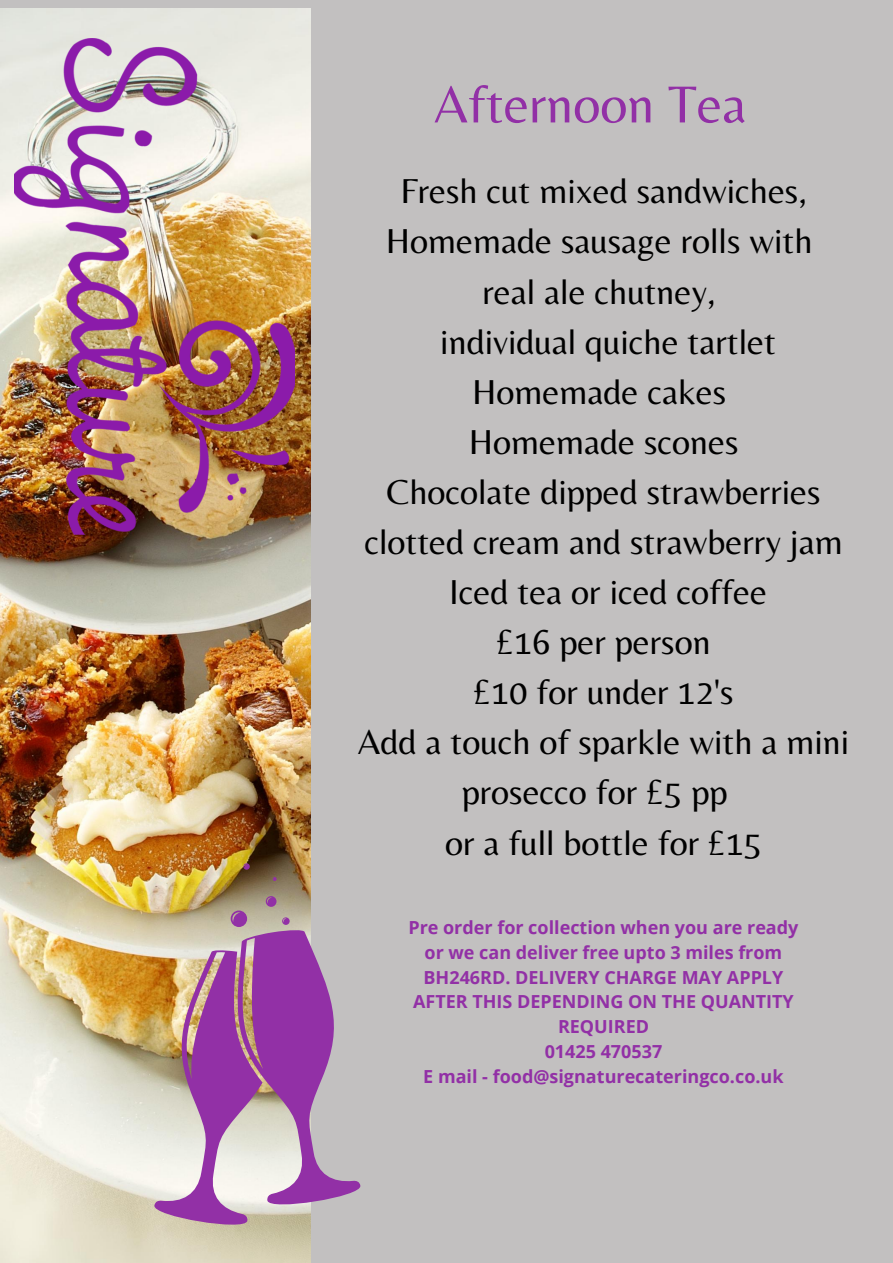
<style>
.page{position:relative;width:893px;height:1263px;background:#c2c0c0}
.page>*{position:absolute;margin:0;border:0;box-sizing:border-box;transform-origin:0 0}
.t1{font:54px "Belleza";color:#9230a6}
.t2{font:36px/50.1px "Belleza";color:#000;text-align:center}
.t3{font:700 18px/24.8px "Open Sans";color:#9230a6;text-align:center}
</style>
<div class="page">
<img style="left:0;top:8px;width:310px;height:1255px">
<img style="left:14px;top:38px;width:280px;height:497px">
<svg style="left:154px;top:896px;width:206px;height:328px"></svg>
<svg style="left:243px;top:863px;width:7px;height:7px"></svg>
<svg style="left:273px;top:877px;width:4px;height:4px"></svg>
<h1 class="t1" style="left:434px;top:72px;width:314px">Afternoon Tea</h1>
<p class="t2" style="left:358px;top:166px;width:493px">Fresh cut mixed sandwiches,<br>Homemade sausage rolls with<br>real ale chutney,<br>individual quiche tartlet<br>Homemade cakes<br>Homemade scones<br>Chocolate dipped strawberries clotted cream and strawberry jam<br>Iced tea or iced coffee<br>£16 per person<br>£10 for under 12's<br>Add a touch of sparkle with a mini prosecco for £5 pp<br>or a full bottle for £15</p>
<p class="t3" style="left:408px;top:915px;width:391px">Pre order for collection when you are ready or we can deliver free upto 3 miles from<br>BH246RD. DELIVERY CHARGE MAY APPLY<br>AFTER THIS DEPENDING ON THE QUANTITY<br>REQUIRED<br>01425 470537<br>E mail - food@signaturecateringco.co.uk</p>
</div>
